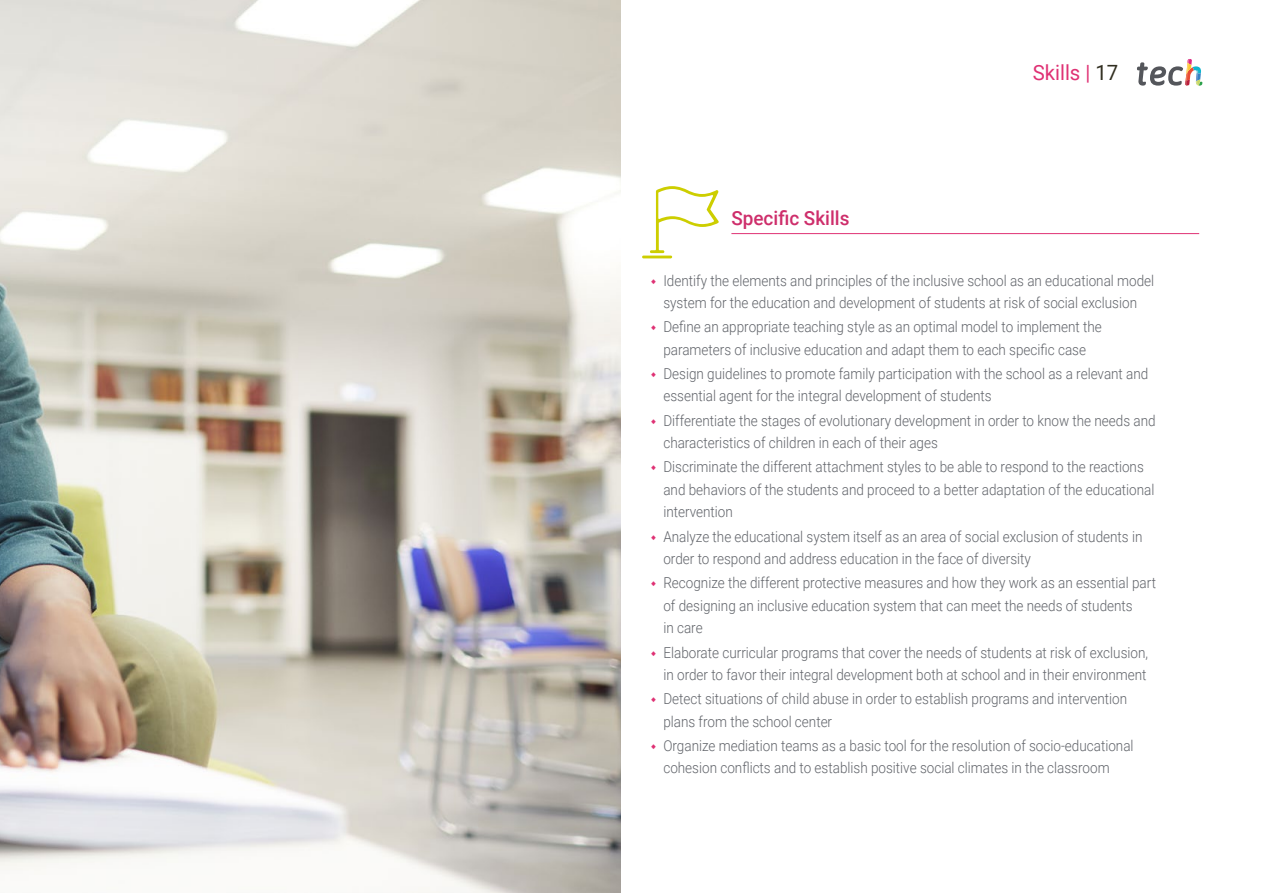
<style>
.page{position:relative;width:1263px;height:893px;background:#fff}
.page>*{position:absolute;margin:0;border:0;box-sizing:border-box;transform-origin:0 0}
.t1{font:21px "Roboto";color:#df3174}
.t2{font:500 19.5px "Roboto";color:#ce2e6b}
.t3{font:300 15px/22.5px "Roboto";color:#61646a;scale:.9 1}
.s1{color:#312e20}
</style>
<div class="page">
<hr style="left:731px;top:233px;width:468px;height:1px;background:#df3174">
<hr style="left:642px;top:256px;width:30px;height:2px;background:#cdce00">
<svg style="left:650px;top:186px;width:69px;height:67px"></svg>
<svg style="left:1137px;top:59px;width:65px;height:27px"></svg>
<img style="left:0;top:0;width:621px;height:893px">
<h2 class="t2" style="left:731px;top:205px;width:120px">Specific Skills</h2>
<h1 class="t1" style="left:1033px;top:57px;width:87px">Skills | <span class="s1">17</span></h1>
<p class="t3" style="left:663px;top:268px;width:547px">Identify the elements and principles of the inclusive school as an educational model system for the education and development of students at risk of social exclusion</p>
<p class="t3" style="left:663px;top:315px;width:489px">Define an appropriate teaching style as an optimal model to implement the parameters of inclusive education and adapt them to each specific case</p>
<p class="t3" style="left:663px;top:362px;width:540px">Design guidelines to promote family participation with the school as a relevant and essential agent for the integral development of students</p>
<p class="t3" style="left:663px;top:408px;width:548px">Differentiate the stages of evolutionary development in order to know the needs and characteristics of children in each of their ages</p>
<p class="t3" style="left:663px;top:455px;width:547px">Discriminate the different attachment styles to be able to respond to the reactions and behaviors of the students and proceed to a better adaptation of the educational intervention</p>
<p class="t3" style="left:663px;top:524px;width:534px">Analyze the educational system itself as an area of social exclusion of students in order to respond and address education in the face of diversity</p>
<p class="t3" style="left:663px;top:571px;width:549px">Recognize the different protective measures and how they work as an essential part of designing an inclusive education system that can meet the needs of students<br>in care</p>
<p class="t3" style="left:663px;top:640px;width:540px">Elaborate curricular programs that cover the needs of students at risk of exclusion, in order to favor their integral development both at school and in their environment</p>
<p class="t3" style="left:663px;top:687px;width:517px">Detect situations of child abuse in order to establish programs and intervention plans from the school center</p>
<p class="t3" style="left:663px;top:734px;width:524px">Organize mediation teams as a basic tool for the resolution of socio-educational cohesion conflicts and to establish positive social climates in the classroom</p>
</div>
